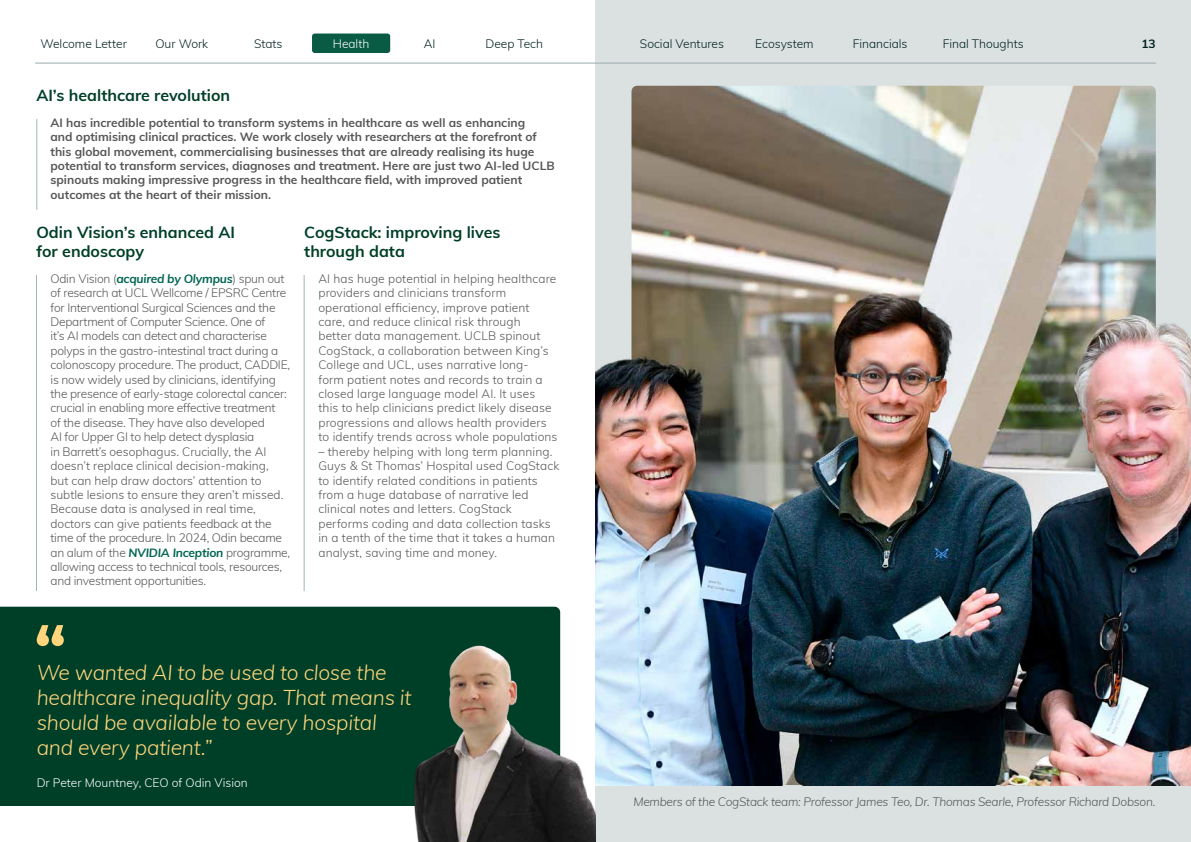
<style>
.page{position:relative;width:1191px;height:842px;background:#fff}
.page>*{position:absolute;margin:0;border:0;box-sizing:border-box;transform-origin:0 0}
.t1{font:italic 300 21px/25.2px "Muli";letter-spacing:-.01em;color:#fed57d}
.t2{font:700 16px/19.2px "Muli";color:#003f27}
.t3{font:300 12px/14.4px "Muli";letter-spacing:-.02em;color:#555756}
.t4{font:300 12px/14.4px "Muli";color:#555756}
.t5{font:700 12px/14.4px "Muli";color:#555756}
.t6{font:italic 300 12px "Muli";letter-spacing:-.02em;color:#555756}
.t7{font:300 12px "Muli";color:#00201f}
.t8{font:300 12px "Muli";color:#fff}
.t9{font:700 12px "Muli";color:#00201f}
.s1{font-weight:700;font-style:italic;color:#006654}
</style>
<div class="page">
<div style="left:0;top:607px;width:560px;height:199px;background:#003f27"></div>
<svg style="left:37px;top:625px;width:27px;height:21px"></svg>
<hr style="left:36px;top:275px;width:1px;height:316px;background:#a1b7aa">
<hr style="left:37px;top:119px;width:1px;height:91px;background:#a1b7aa">
<hr style="left:304px;top:275px;width:1px;height:316px;background:#a1b7aa">
<div style="left:595px;top:0;width:596px;height:842px;background:#dbe0e1"></div>
<img style="left:334px;top:621px;width:261px;height:221px">
<img style="left:631px;top:86px;width:524px;height:149px">
<img style="left:595px;top:235px;width:596px;height:550px">
<hr style="left:35px;top:63px;width:560px;height:1px;background:#9ba9ab">
<hr style="left:595px;top:63px;width:560px;height:1px;background:#9ba9ab">
<div style="left:312px;top:34px;width:78px;height:19px;background:#0a5b44;border-radius:3px"></div>
<p class="t7" style="left:40px;top:35px;width:88px">Welcome Letter</p>
<p class="t7" style="left:155px;top:35px;width:54px">Our Work</p>
<p class="t7" style="left:254px;top:35px;width:30px">Stats</p>
<p class="t8" style="left:333px;top:35px;width:38px">Health</p>
<p class="t7" style="left:424px;top:35px;width:13px">AI</p>
<p class="t7" style="left:485px;top:35px;width:59px">Deep Tech</p>
<p class="t7" style="left:640px;top:35px;width:86px">Social Ventures</p>
<p class="t7" style="left:755px;top:35px;width:60px">Ecosystem</p>
<p class="t7" style="left:852px;top:35px;width:56px">Financials</p>
<p class="t7" style="left:942px;top:35px;width:82px">Final Thoughts</p>
<p class="t9" style="left:1141px;top:34px;width:16px">13</p>
<h2 class="t2" style="left:36px;top:85px;width:195px">AI’s healthcare revolution</h2>
<p class="t5" style="left:51px;top:115px;width:505px">AI has incredible potential to transform systems in healthcare as well as enhancing<br>and optimising clinical practices. We work closely with researchers at the forefront of this global movement, commercialising businesses that are already realising its huge potential to transform services, diagnoses and treatment. Here are just two AI-led UCLB spinouts making impressive progress in the healthcare field, with improved patient outcomes at the heart of their mission.</p>
<h2 class="t2" style="left:36px;top:222px;width:200px">Odin Vision’s enhanced AI for endoscopy</h2>
<p class="t3" style="left:51px;top:271px;width:241px">Odin Vision (<span class="s1">acquired by Olympus</span>) spun out of research at UCL Wellcome / EPSRC Centre for Interventional Surgical Sciences and the Department of Computer Science. One of<br>it’s AI models can detect and characterise polyps in the gastro-intestinal tract during a colonoscopy procedure. The product, CADDIE, is now widely used by clinicians, identifying the presence of early-stage colorectal cancer: crucial in enabling more effective treatment<br>of the disease. They have also developed<br>AI for Upper GI to help detect dysplasia<br>in Barrett’s oesophagus. Crucially, the AI doesn’t replace clinical decision-making,<br>but can help draw doctors’ attention to subtle lesions to ensure they aren’t missed.<br>Because data is analysed in real time, doctors can give patients feedback at the time of the procedure. In 2024, Odin became an alum of the <span class="s1">NVIDIA Inception</span> programme, allowing access to technical tools, resources, and investment opportunities.</p>
<h2 class="t2" style="left:304px;top:222px;width:198px">CogStack: improving lives through data</h2>
<p class="t4" style="left:318px;top:271px;width:240px">AI has huge potential in helping healthcare providers and clinicians transform operational efficiency, improve patient care, and reduce clinical risk through<br>better data management. UCLB spinout CogStack, a collaboration between King’s College and UCL, uses narrative long-<br>form patient notes and records to train a closed large language model AI. It uses this to help clinicians predict likely disease progressions and allows health providers to identify trends across whole populations</p>
<p class="t4" style="left:318px;top:444px;width:242px">– thereby helping with long term planning.<br>Guys &amp; St Thomas’ Hospital used CogStack to identify related conditions in patients from a huge database of narrative led clinical notes and letters. CogStack performs coding and data collection tasks in a tenth of the time that it takes a human analyst, saving time and money.</p>
<h1 class="t1" style="left:37px;top:658px;width:376px">We wanted AI to be used to close the healthcare inequality gap. That means it should be available to every hospital and every patient.”</h1>
<p class="t8" style="left:37px;top:774px;width:213px">Dr Peter Mountney, CEO of Odin Vision</p>
<p class="t6" style="left:633px;top:793px;width:523px">Members of the CogStack team: Professor James Teo, Dr. Thomas Searle, Professor Richard Dobson.</p>
</div>
